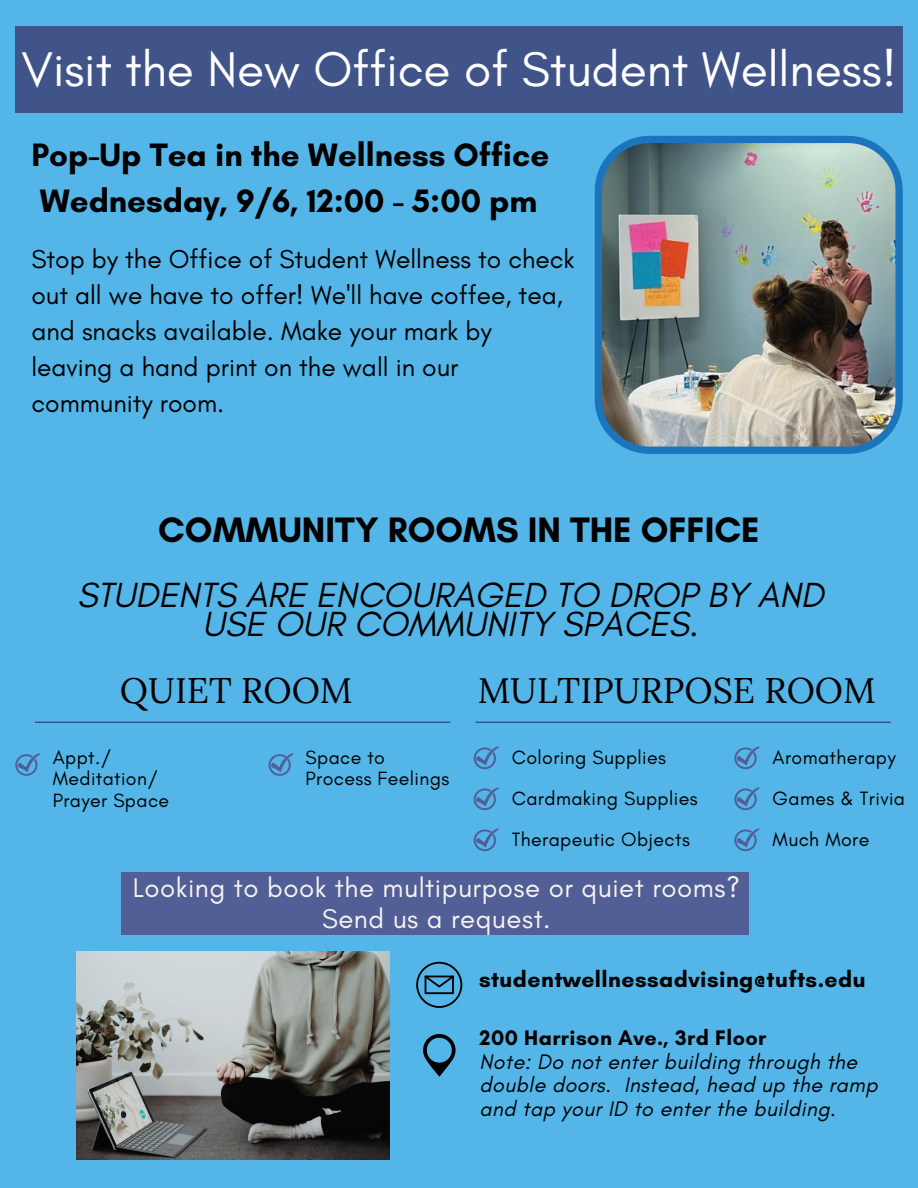
<style>
.page{position:relative;width:918px;height:1188px;background:#54b6e8}
.page>*{position:absolute;margin:0;border:0;box-sizing:border-box;transform-origin:0 0}
.t1{font:49.65px "Glacial Indifference";color:#fff}
.t2{font:700 36px "Glacial Indifference";color:#000}
.t3{font:italic 35.55px/29.2px "Glacial Indifference";color:#000;text-align:center}
.t4{font:35.55px "Lora";color:#000}
.t5{font:700 33px "Glacial Indifference";color:#000}
.t6{font:27.6px "Glacial Indifference";letter-spacing:.02em;color:#f6f3ef}
.t7{font:26.4px/36px "Glacial Indifference";color:#000}
.t8{font:700 22.95px "Glacial Indifference";letter-spacing:.02em;color:#000}
.t9{font:italic 21.45px/23.7px "Glacial Indifference";letter-spacing:.02em;color:#000}
.t10{font:700 21.45px "Glacial Indifference";letter-spacing:.02em;color:#000}
.t11{font:19.65px "Glacial Indifference";letter-spacing:.02em;color:#000}
.t12{font:19.5px/21.3px "Glacial Indifference";letter-spacing:.02em;color:#000}
</style>
<div class="page">
<div style="left:15px;top:26px;width:888px;height:87px;background:#415489"></div>
<img style="left:595px;top:136px;width:308px;height:318px">
<hr style="left:35px;top:722px;width:415px;height:1px;background:#2c386e">
<svg style="left:15px;top:753px;width:25px;height:23px"></svg>
<svg style="left:269px;top:753px;width:25px;height:23px"></svg>
<hr style="left:476px;top:722px;width:415px;height:1px;background:#2c386e">
<svg style="left:474px;top:746px;width:25px;height:23px"></svg>
<svg style="left:474px;top:787px;width:25px;height:23px"></svg>
<svg style="left:734px;top:746px;width:26px;height:23px"></svg>
<svg style="left:734px;top:787px;width:26px;height:23px"></svg>
<svg style="left:734px;top:828px;width:26px;height:23px"></svg>
<svg style="left:474px;top:828px;width:25px;height:23px"></svg>
<div style="left:121px;top:873px;width:628px;height:62px;background:#525f96"></div>
<img style="left:77px;top:951px;width:312px;height:208px">
<svg style="left:423px;top:1034px;width:33px;height:43px"></svg>
<svg style="left:416px;top:962px;width:46px;height:46px"></svg>
<p class="t1" style="left:21px;top:38px;width:877px">Visit the New Office of Student Wellness!</p>
<p class="t5" style="left:31px;top:135px;width:519px">Pop-Up Tea in the Wellness Office</p>
<p class="t5" style="left:40px;top:181px;width:499px">Wednesday, 9/6, 12:00 - 5:00 pm</p>
<p class="t7" style="left:31px;top:241px;width:545px">Stop by the Office of Student Wellness to check out all we have to offer! We'll have coffee, tea, and snacks available. Make your mark by leaving a hand print on the wall in our community room.</p>
<p class="t2" style="left:158px;top:508px;width:603px">COMMUNITY ROOMS IN THE OFFICE</p>
<p class="t3" style="left:77px;top:580px;width:748px">STUDENTS ARE ENCOURAGED TO DROP BY AND<br>USE OUR COMMUNITY SPACES.</p>
<p class="t4" style="left:120px;top:667px;width:234px">QUIET ROOM</p>
<p class="t12" style="left:53px;top:747px;width:118px">Appt./<br>Meditation/<br>Prayer Space</p>
<p class="t12" style="left:306px;top:747px;width:145px">Space to<br>Process Feelings</p>
<p class="t4" style="left:478px;top:667px;width:400px">MULTIPURPOSE ROOM</p>
<p class="t11" style="left:512px;top:745px;width:156px">Coloring Supplies</p>
<p class="t11" style="left:512px;top:786px;width:187px">Cardmaking Supplies</p>
<p class="t11" style="left:512px;top:827px;width:180px">Therapeutic Objects</p>
<p class="t11" style="left:773px;top:745px;width:125px">Aromatherapy</p>
<p class="t11" style="left:773px;top:786px;width:134px">Games &amp; Trivia</p>
<p class="t11" style="left:773px;top:827px;width:98px">Much More</p>
<p class="t6" style="left:133px;top:871px;width:609px">Looking to book the multipurpose or quiet rooms?</p>
<p class="t6" style="left:322px;top:901px;width:230px">Send us a request.</p>
<p class="t8" style="left:479px;top:965px;width:388px">studentwellnessadvising@tufts.edu</p>
<p class="t10" style="left:480px;top:1025px;width:288px">200 Harrison Ave., 3rd Floor</p>
<p class="t9" style="left:480px;top:1049px;width:400px">Note: Do not enter building through the double doors. Instead, head up the ramp and tap your ID to enter the building.</p>
</div>
